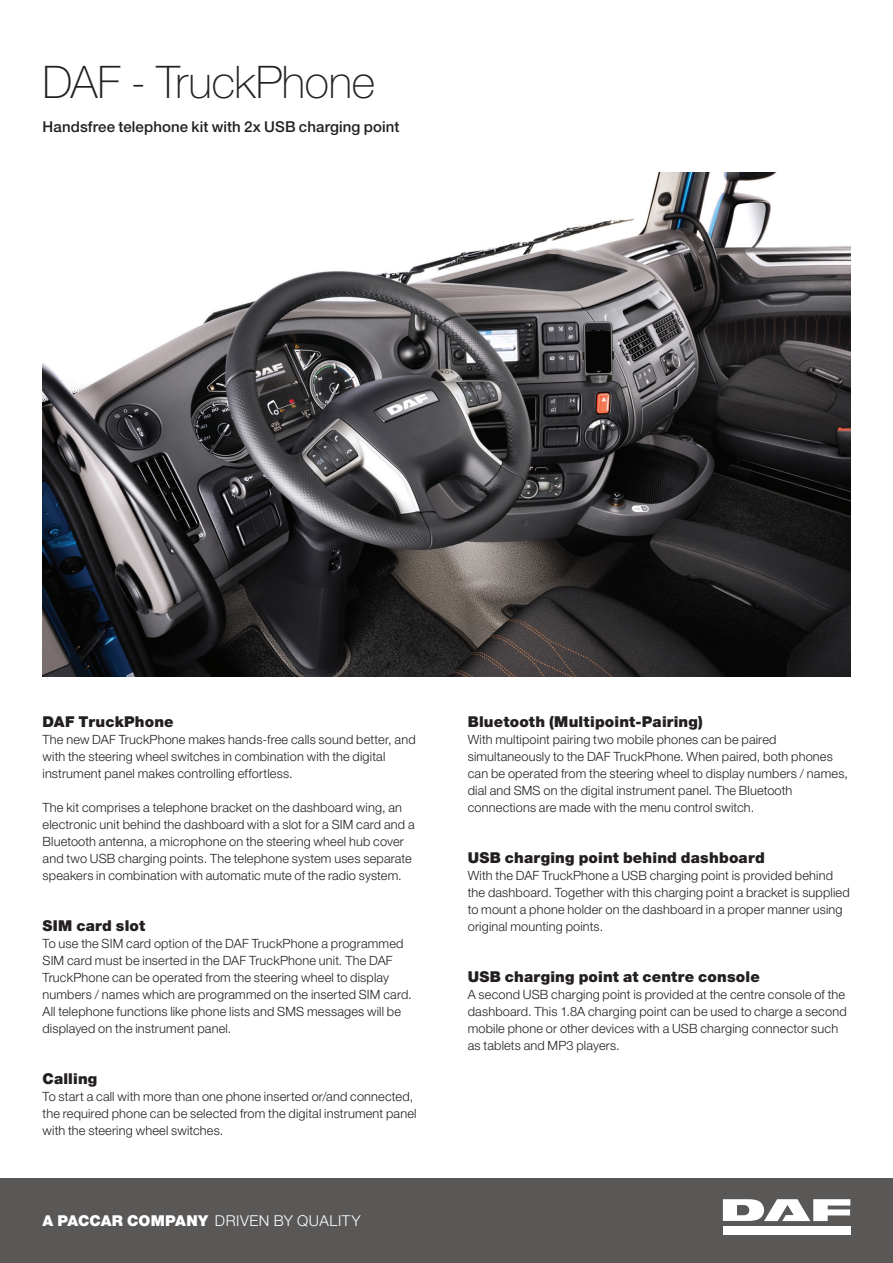
<style>
.page{position:relative;width:893px;height:1263px;background:#fff}
.page>*{position:absolute;margin:0;border:0;box-sizing:border-box;transform-origin:0 0}
.t1{font:100 45px "Helvetica Neue LT Pro";letter-spacing:-.005em;color:#231f20}
.t2{font:900 15px "Helvetica Neue LT Pro";letter-spacing:.01em;color:#231f20}
.t3{font:500 15px "Helvetica Neue LT Pro";letter-spacing:.005em;color:#231f20}
.t4{font:300 15px "Helvetica Neue LT Pro";letter-spacing:.035em;color:#fff}
.t5{font:300 12.75px/17px "Helvetica Neue LT Pro";letter-spacing:.015em;color:#231f20}
.s1{font-weight:900}
</style>
<div class="page">
<img style="left:43px;top:173px;width:807px;height:503px">
<div style="left:0;top:1178px;width:893px;height:85px;background:#5a5757"></div>
<div style="left:723px;top:1226px;width:127px;height:8px;background:#fff"></div>
<svg style="left:723px;top:1199px;width:127px;height:22px"></svg>
<h1 class="t1" style="left:43px;top:56px;width:334px">DAF - TruckPhone</h1>
<p class="t3" style="left:43px;top:118px;width:358px">Handsfree telephone kit with 2x USB charging point</p>
<p class="t2" style="left:43px;top:713px;width:133px">DAF TruckPhone</p>
<p class="t5" style="left:43px;top:731px;width:375px">The new DAF TruckPhone makes hands-free calls sound better, and with the steering wheel switches in combination with the digital instrument panel makes controlling effortless.</p>
<p class="t5" style="left:43px;top:799px;width:374px">The kit comprises a telephone bracket on the dashboard wing, an electronic unit behind the dashboard with a slot for a SIM card and a Bluetooth antenna, a microphone on the steering wheel hub cover and two USB charging points. The telephone system uses separate speakers in combination with automatic mute of the radio system.</p>
<p class="t2" style="left:43px;top:917px;width:104px">SIM card slot</p>
<p class="t5" style="left:43px;top:935px;width:371px">To use the SIM card option of the DAF TruckPhone a programmed SIM card must be inserted in the DAF TruckPhone unit. The DAF TruckPhone can be operated from the steering wheel to display numbers / names which are programmed on the inserted SIM card.<br>All telephone functions like phone lists and SMS messages will be displayed on the instrument panel.</p>
<p class="t2" style="left:43px;top:1070px;width:56px">Calling</p>
<p class="t5" style="left:43px;top:1088px;width:376px">To start a call with more than one phone inserted or/and connected, the required phone can be selected from the digital instrument panel with the steering wheel switches.</p>
<p class="t4" style="left:43px;top:1211px;width:319px"><span class="s1">A PACCAR COMPANY</span> DRIVEN BY QUALITY</p>
<p class="t2" style="left:468px;top:713px;width:237px">Bluetooth (Multipoint-Pairing)</p>
<p class="t5" style="left:468px;top:731px;width:382px">With multipoint pairing two mobile phones can be paired simultaneously to the DAF TruckPhone. When paired, both phones can be operated from the steering wheel to display numbers / names, dial and SMS on the digital instrument panel. The Bluetooth connections are made with the menu control switch.</p>
<p class="t2" style="left:468px;top:849px;width:298px">USB charging point behind dashboard</p>
<p class="t5" style="left:468px;top:867px;width:383px">With the DAF TruckPhone a USB charging point is provided behind the dashboard. Together with this charging point a bracket is supplied to mount a phone holder on the dashboard in a proper manner using original mounting points.</p>
<p class="t2" style="left:468px;top:968px;width:293px">USB charging point at centre console</p>
<p class="t5" style="left:468px;top:986px;width:380px">A second USB charging point is provided at the centre console of the dashboard. This 1.8A charging point can be used to charge a second mobile phone or other devices with a USB charging connector such as tablets and MP3 players.</p>
</div>
